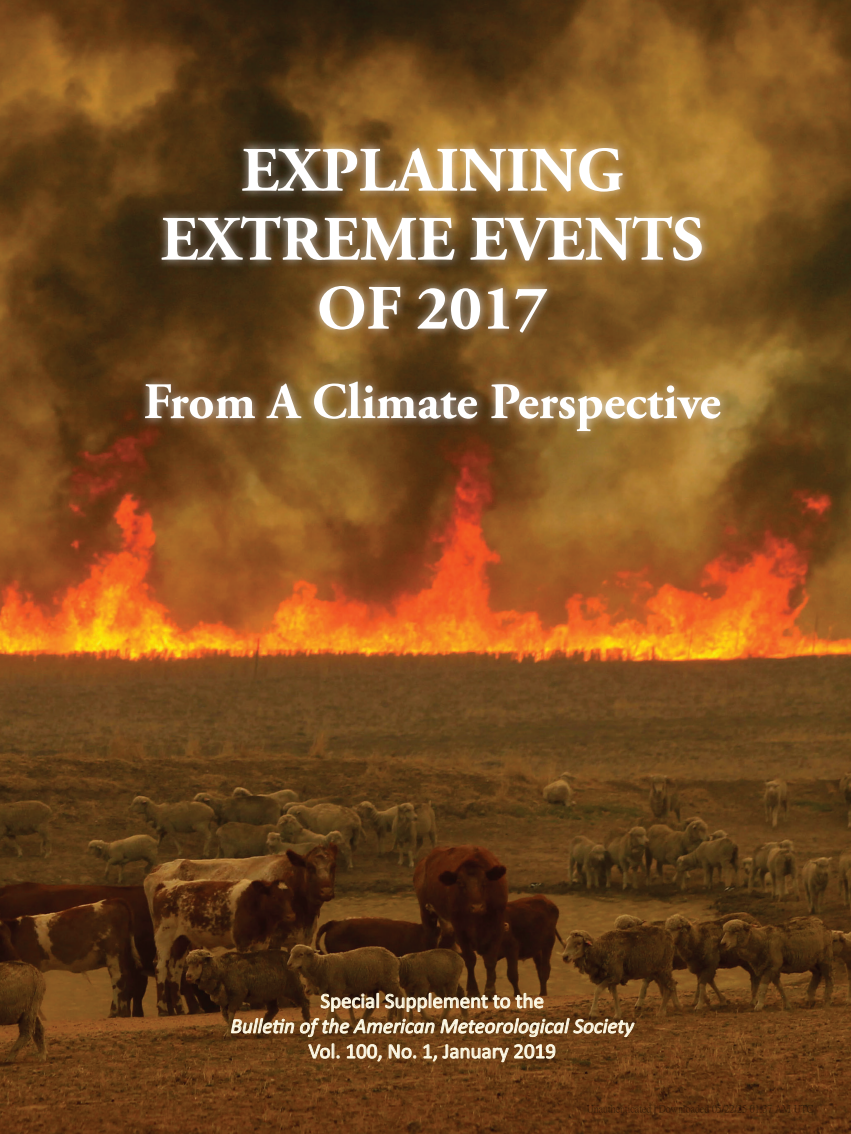
<style>
.page{position:relative;width:851px;height:1134px;background:#fff}
.page>*{position:absolute;margin:0;border:0;box-sizing:border-box;transform-origin:0 0}
.t1{font:700 63px/69px "Adobe Garamond Pro";color:#fff;text-align:center}
.t2{font:700 51px "Adobe Garamond Pro";color:#fff}
.t3{font:21px "Calibri";color:#fff}
.t4{font:italic 21px "Calibri";color:#fff}
.t5{font:10.5px "P Ming Li U";color:rgb(0 0 0/.5)}
</style>
<div class="page">
<img style="left:0;top:0;width:850px;height:1134px">
<svg style="left:320px;top:993px;width:59px;height:19px"></svg>
<svg style="left:385px;top:993px;width:158px;height:19px;background:#8d6d4b"></svg>
<svg style="left:231px;top:1018px;width:63px;height:16px"></svg>
<svg style="left:300px;top:1018px;width:334px;height:19px;background:#8b6c49"></svg>
<svg style="left:308px;top:1043px;width:32px;height:16px"></svg>
<svg style="left:346px;top:1044px;width:36px;height:18px"></svg>
<svg style="left:388px;top:1044px;width:28px;height:15px"></svg>
<svg style="left:423px;top:1044px;width:132px;height:19px;background:#916d48"></svg>
<div style="left:137px;top:138px;width:592px;height:303px;background:#fff;opacity:.75"></div>
<h1 class="t1" style="left:161px;top:137px;width:544px">EXPLAINING<br>EXTREME EVENTS<br>OF 2017</h1>
<h2 class="t2" style="left:144px;top:372px;width:578px">From A Climate Perspective</h2>
<p class="t3" style="left:320px;top:987px;width:225px">Special Supplement to the</p>
<p class="t4" style="left:230px;top:1012px;width:405px">Bulletin of the American Meteorological Society</p>
<p class="t3" style="left:308px;top:1038px;width:249px">Vol. 100, No. 1, January 2019</p>
<p class="t5" style="left:586px;top:1103px;width:228px">Unauthenticated | Downloaded 05/22/25 01:37 AM UTC</p>
</div>
